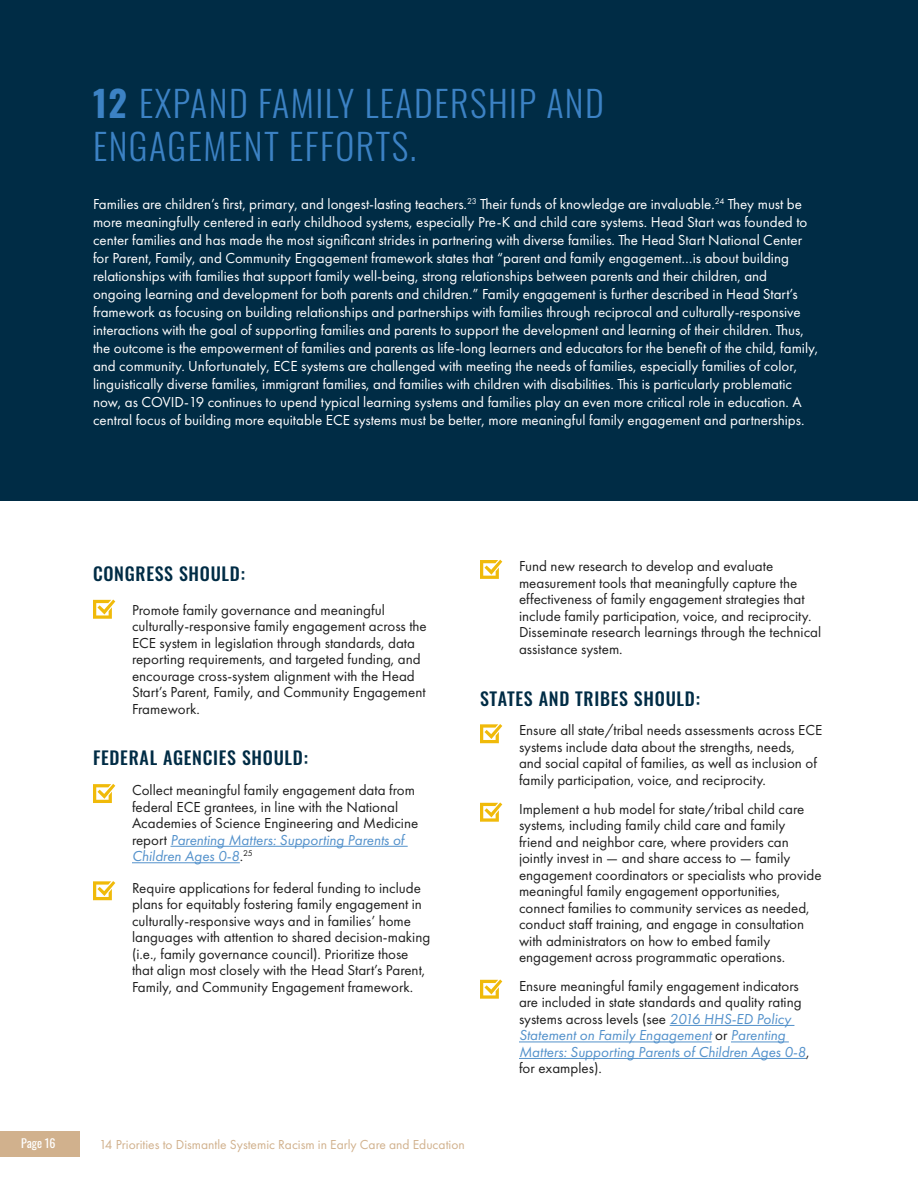
<style>
.page{position:relative;width:918px;height:1188px;background:#fff}
.page>*{position:absolute;margin:0;border:0;box-sizing:border-box;transform-origin:0 0}
.t1{font:300 36px/43.2px "Oswald";letter-spacing:.04em;color:#3c82c4}
.t2{font:500 18px "Oswald";letter-spacing:.04em;color:#002c45}
.t3{font:15px/16.5px "Futura PT";color:#1f1f1f}
.t4{font:15px/18px "Futura PT";color:#fff}
.t5{font:13.5px "Futura PT";color:#d1b18d}
.t6{font:12px "Oswald";color:#fff}
.s1{font-weight:700}
.s2{font-style:italic;color:#5391cb}
</style>
<div class="page">
<div style="left:0;top:0;width:918px;height:500px;background:#002c45"></div>
<div style="left:0;top:1131px;width:80px;height:25px;background:#d1b18d"></div>
<svg style="left:93px;top:600px;width:22px;height:19px"></svg>
<hr style="left:170px;top:846px;width:238px;height:1px;background:#5391cb">
<hr style="left:132px;top:862px;width:108px;height:1px;background:#5391cb">
<svg style="left:93px;top:784px;width:22px;height:19px"></svg>
<svg style="left:93px;top:881px;width:22px;height:19px"></svg>
<svg style="left:480px;top:724px;width:22px;height:19px"></svg>
<svg style="left:480px;top:802px;width:22px;height:20px"></svg>
<hr style="left:670px;top:1025px;width:124px;height:1px;background:#5391cb">
<hr style="left:519px;top:1042px;width:193px;height:1px;background:#5391cb">
<hr style="left:731px;top:1042px;width:58px;height:1px;background:#5391cb">
<hr style="left:519px;top:1058px;width:287px;height:1px;background:#5391cb">
<svg style="left:480px;top:979px;width:22px;height:20px"></svg>
<svg style="left:480px;top:560px;width:22px;height:19px"></svg>
<h1 class="t1" style="left:93px;top:78px;width:512px"><span class="s1">12</span> EXPAND FAMILY LEADERSHIP AND<br>ENGAGEMENT EFFORTS.</h1>
<p class="t4" style="left:93px;top:195px;width:727px">Families are children’s first, primary, and longest-lasting teachers.<sup>23</sup> Their funds of knowledge are invaluable.<sup>24</sup> They must be more meaningfully centered in early childhood systems, especially Pre-K and child care systems. Head Start was founded to center families and has made the most significant strides in partnering with diverse families. The Head Start National Center for Parent, Family, and Community Engagement framework states that “parent and family engagement…is about building relationships with families that support family well-being, strong relationships between parents and their children, and ongoing learning and development for both parents and children.” Family engagement is further described in Head Start’s framework as focusing on building relationships and partnerships with families through reciprocal and culturally-responsive interactions with the goal of supporting families and parents to support the development and learning of their children. Thus, the outcome is the empowerment of families and parents as life-long learners and educators for the benefit of the child, family, and community. Unfortunately, ECE systems are challenged with meeting the needs of families, especially families of color, linguistically diverse families, immigrant families, and families with children with disabilities. This is particularly problematic now, as COVID-19 continues to upend typical learning systems and families play an even more critical role in education. A central focus of building more equitable ECE systems must be better, more meaningful family engagement and partnerships.</p>
<p class="t2" style="left:93px;top:564px;width:154px">CONGRESS SHOULD:</p>
<p class="t3" style="left:132px;top:602px;width:296px">Promote family governance and meaningful culturally-responsive family engagement across the ECE system in legislation through standards, data reporting requirements, and targeted funding, and encourage cross-system alignment with the Head Start’s Parent, Family, and Community Engagement Framework.</p>
<p class="t2" style="left:93px;top:749px;width:217px">FEDERAL AGENCIES SHOULD:</p>
<p class="t3" style="left:132px;top:782px;width:288px">Collect meaningful family engagement data from federal ECE grantees, in line with the National Academies of Science Engineering and Medicine report <span class="s2">Parenting Matters: Supporting Parents of Children Ages 0-8</span>.<sup>25</sup></p>
<p class="t3" style="left:132px;top:879px;width:300px">Require applications for federal funding to include plans for equitably fostering family engagement in culturally-responsive ways and in families’ home languages with attention to shared decision-making (i.e., family governance council). Prioritize those that align most closely with the Head Start’s Parent, Family, and Community Engagement framework.</p>
<p class="t3" style="left:519px;top:558px;width:304px">Fund new research to develop and evaluate measurement tools that meaningfully capture the effectiveness of family engagement strategies that include family participation, voice, and reciprocity.<br>Disseminate research learnings through the technical assistance system.</p>
<p class="t2" style="left:480px;top:689px;width:221px">STATES AND TRIBES SHOULD:</p>
<p class="t3" style="left:519px;top:722px;width:305px">Ensure all state/tribal needs assessments across ECE systems include data about the strengths, needs,<br>and social capital of families, as well as inclusion of family participation, voice, and reciprocity.</p>
<p class="t3" style="left:519px;top:801px;width:304px">Implement a hub model for state/tribal child care systems, including family child care and family friend and neighbor care, where providers can jointly invest in — and share access to — family engagement coordinators or specialists who provide meaningful family engagement opportunities, connect families to community services as needed, conduct staff training, and engage in consultation with administrators on how to embed family engagement across programmatic operations.</p>
<p class="t3" style="left:519px;top:978px;width:292px">Ensure meaningful family engagement indicators are included in state standards and quality rating systems across levels (see <span class="s2">2016 HHS-ED Policy Statement on Family Engagement</span> or <span class="s2">Parenting Matters: Supporting Parents of Children Ages 0-8</span>, for examples).</p>
<p class="t6" style="left:21px;top:1133px;width:36px">Page 16</p>
<p class="t5" style="left:99px;top:1136px;width:367px">14 Priorities to Dismantle Systemic Racism in Early Care and Education</p>
</div>
